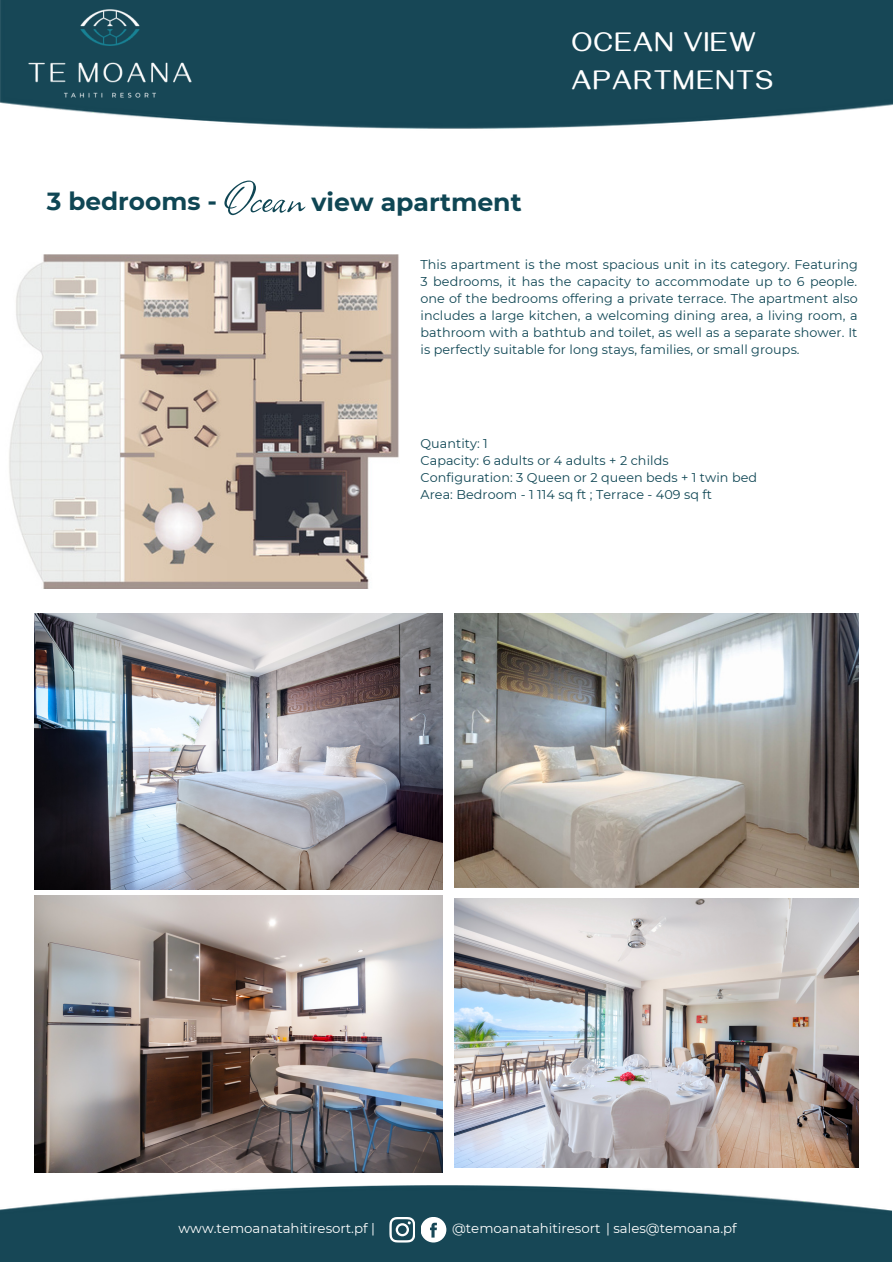
<style>
.page{position:relative;width:893px;height:1264px;background:#fff}
.page>*{position:absolute;margin:0;border:0;box-sizing:border-box;transform-origin:0 0}
.t1{font:51.75px "Allison";color:#0f4654}
.t2{font:700 28.05px "Gayathri";letter-spacing:.06em;color:#fff}
.t3{font:700 25.2px "Montserrat";color:#0f4654}
.t4{font:700 24.75px "Montserrat";color:#0f4654}
.t5{font:13.35px "Montserrat";color:#fff}
.t6{font:12.75px/17px "Montserrat";letter-spacing:.005em;color:#0f4654;text-align:justify}
</style>
<div class="page">
<img style="left:0;top:0;width:892px;height:129px">
<img style="left:28px;top:9px;width:163px;height:89px">
<img style="left:0;top:1185px;width:891px;height:76px">
<svg style="left:389px;top:1216px;width:57px;height:26px"></svg>
<img style="left:9px;top:254px;width:390px;height:334px">
<img style="left:35px;top:613px;width:408px;height:276px">
<img style="left:35px;top:895px;width:408px;height:277px">
<img style="left:454px;top:613px;width:404px;height:274px">
<img style="left:454px;top:898px;width:404px;height:269px">
<p class="t4" style="left:47px;top:186px;width:172px">3 bedrooms -</p>
<p class="t1" style="left:222px;top:165px;width:84px">Ocean</p>
<p class="t3" style="left:311px;top:187px;width:212px">view apartment</p>
<p class="t2" style="left:571px;top:30px;width:185px">OCEAN VIEW</p>
<p class="t2" style="left:571px;top:69px;width:202px">APARTMENTS</p>
<p class="t6" style="left:420px;top:256px;width:439px">This apartment is the most spacious unit in its category. Featuring 3 bedrooms, it has the capacity to accommodate up to 6 people. one of the bedrooms offering a private terrace. The apartment also includes a large kitchen, a welcoming dining area, a living room, a bathroom with a bathtub and toilet, as well as a separate shower. It is perfectly suitable for long stays, families, or small groups.</p>
<p class="t6" style="left:420px;top:435px;width:69px">Quantity: 1</p>
<p class="t6" style="left:420px;top:452px;width:249px">Capacity: 6 adults or 4 adults + 2 childs</p>
<p class="t6" style="left:420px;top:469px;width:338px">Configuration: 3 Queen or 2 queen beds + 1 twin bed</p>
<p class="t6" style="left:420px;top:486px;width:293px">Area: Bedroom - 1 114 sq ft ; Terrace - 409 sq ft</p>
<p class="t5" style="left:178px;top:1219px;width:198px">www.temoanatahitiresort.pf |</p>
<p class="t5" style="left:452px;top:1219px;width:286px">@temoanatahitiresort | sales@temoana.pf</p>
</div>
